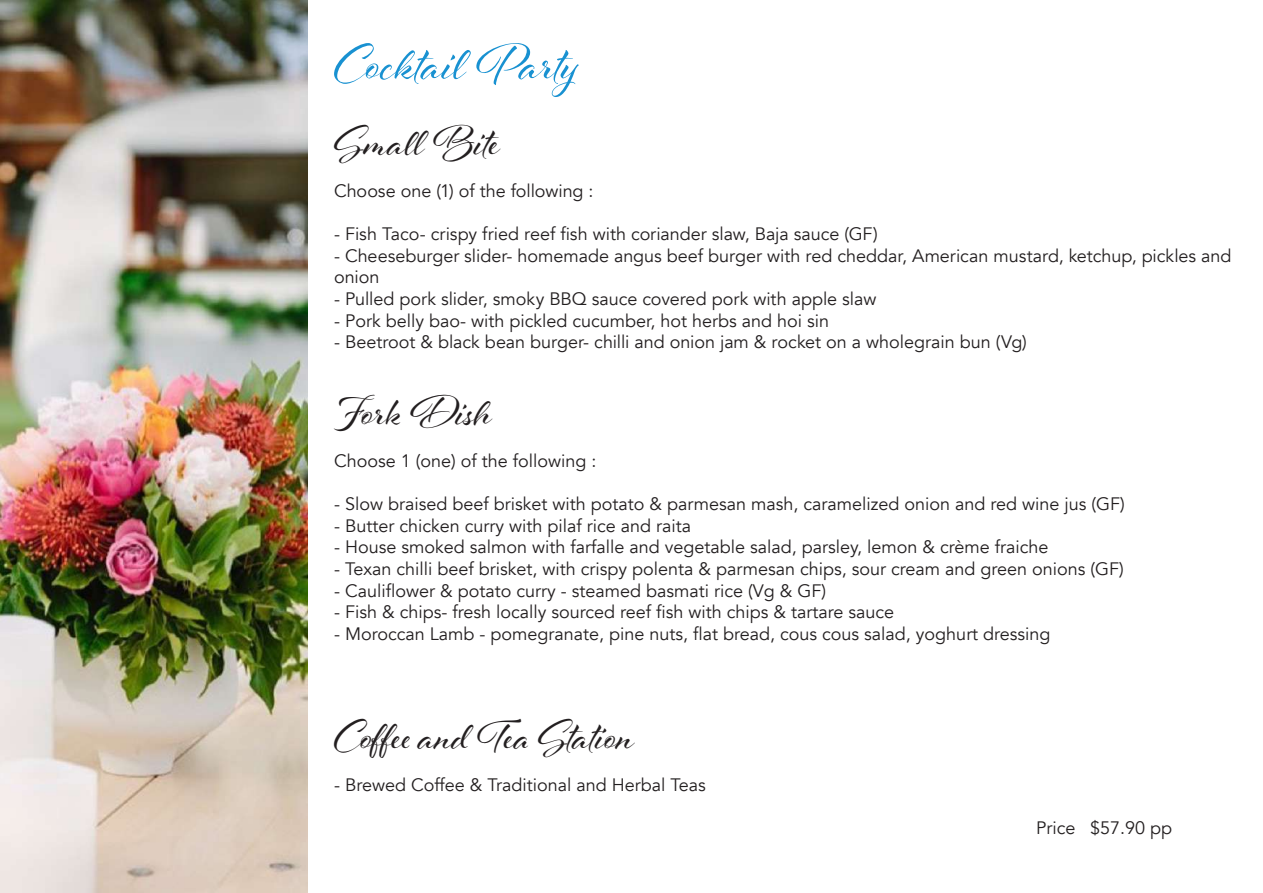
<style>
.page{position:relative;width:1263px;height:893px;background:#fff}
.page>*{position:absolute;margin:0;border:0;box-sizing:border-box;transform-origin:0 0}
.t1{font:54px "Al Fresco";color:#1891d1}
.t2{font:45px "Al Fresco";color:#231f20}
.t3{font:18px/21.6px "Avenir";color:#231f20}
</style>
<div class="page">
<img style="left:0;top:0;width:307px;height:893px">
<h1 class="t1" style="left:334px;top:28px;width:246px">Cocktail Party</h1>
<h2 class="t2" style="left:334px;top:112px;width:165px">Small Bite</h2>
<p class="t3" style="left:334px;top:180px;width:261px">Choose one (1) of the following :</p>
<p class="t3" style="left:334px;top:223px;width:545px">- Fish Taco- crispy fried reef fish with coriander slaw, Baja sauce (GF)</p>
<p class="t3" style="left:334px;top:245px;width:899px">- Cheeseburger slider- homemade angus beef burger with red cheddar, American mustard, ketchup, pickles and onion</p>
<p class="t3" style="left:334px;top:288px;width:544px">- Pulled pork slider, smoky BBQ sauce covered pork with apple slaw</p>
<p class="t3" style="left:334px;top:310px;width:497px">- Pork belly bao- with pickled cucumber, hot herbs and hoi sin</p>
<p class="t3" style="left:334px;top:331px;width:694px">- Beetroot &amp; black bean burger- chilli and onion jam &amp; rocket on a wholegrain bun (Vg)</p>
<h2 class="t2" style="left:334px;top:382px;width:160px">Fork Dish</h2>
<p class="t3" style="left:334px;top:450px;width:264px">Choose 1 (one) of the following :</p>
<p class="t3" style="left:334px;top:493px;width:792px">- Slow braised beef brisket with potato &amp; parmesan mash, caramelized onion and red wine jus (GF)</p>
<p class="t3" style="left:334px;top:515px;width:358px">- Butter chicken curry with pilaf rice and raita</p>
<p class="t3" style="left:334px;top:537px;width:716px">- House smoked salmon with farfalle and vegetable salad, parsley, lemon &amp; crème fraiche</p>
<p class="t3" style="left:334px;top:558px;width:791px">- Texan chilli beef brisket, with crispy polenta &amp; parmesan chips, sour cream and green onions (GF)</p>
<p class="t3" style="left:334px;top:580px;width:493px">- Cauliflower &amp; potato curry - steamed basmati rice (Vg &amp; GF)</p>
<p class="t3" style="left:334px;top:601px;width:562px">- Fish &amp; chips- fresh locally sourced reef fish with chips &amp; tartare sauce</p>
<p class="t3" style="left:334px;top:623px;width:718px">- Moroccan Lamb - pomegranate, pine nuts, flat bread, cous cous salad, yoghurt dressing</p>
<h2 class="t2" style="left:334px;top:706px;width:299px">Coffee and Tea Station</h2>
<p class="t3" style="left:334px;top:774px;width:373px">- Brewed Coffee &amp; Traditional and Herbal Teas</p>
<p class="t3" style="left:1036px;top:817px;width:138px">Price $57.90 pp</p>
</div>
